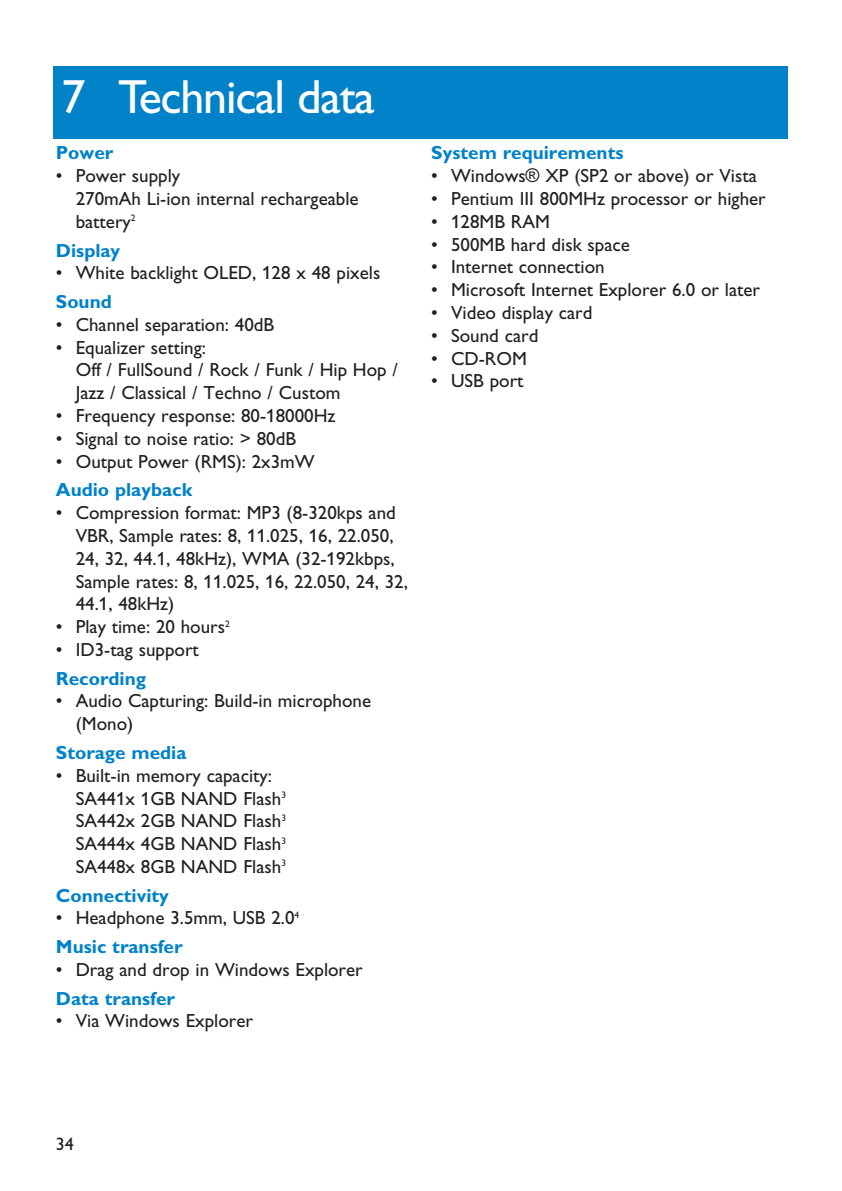
<style>
.page{position:relative;width:842px;height:1191px;background:#fff}
.page>*{position:absolute;margin:0;border:0;box-sizing:border-box;transform-origin:0 0}
.t1{font:48px "Gill Sans";letter-spacing:-.025em;color:#fff}
.t2{font:19px/22.8px "Gill Alt One";color:#231f20}
.t3{font:700 19px "Gill Alt One";color:#0082c8}
.t4{font:18px "Gill Alt One";color:#231f20}
.s1{font-weight:700;color:#0082c8}
</style>
<div class="page">
<div style="left:54px;top:66px;width:734px;height:72px;background:#0082c8"></div>
<h1 class="t1" style="left:62px;top:80px;width:315px">7 Technical data</h1>
<p class="t3" style="left:56px;top:146px;width:59px">Power</p>
<p class="t2" style="left:76px;top:166px;width:285px;text-indent:-20px">• Power supply<br>270mAh Li-ion internal rechargeable battery<sup>2</sup></p>
<p class="t3" style="left:56px;top:243px;width:66px">Display</p>
<p class="t2" style="left:56px;top:264px;width:326px">• White backlight OLED, 128 x 48 pixels</p>
<p class="t3" style="left:56px;top:295px;width:57px">Sound</p>
<p class="t2" style="left:56px;top:315px;width:220px">• Channel separation: 40dB</p>
<p class="t2" style="left:76px;top:338px;width:324px;text-indent:-20px">• Equalizer setting:<br>Off / FullSound / Rock / Funk / Hip Hop /<br>Jazz / Classical / Techno / Custom</p>
<p class="t2" style="left:56px;top:406px;width:281px">• Frequency response: 80-18000Hz</p>
<p class="t2" style="left:56px;top:429px;width:242px">• Signal to noise ratio: &gt; 80dB</p>
<p class="t2" style="left:56px;top:452px;width:260px">• Output Power (RMS): 2x3mW</p>
<p class="t3" style="left:56px;top:483px;width:138px">Audio playback</p>
<p class="t2" style="left:76px;top:503px;width:334px;text-indent:-20px">• Compression format: MP3 (8-320kps and VBR, Sample rates: 8, 11.025, 16, 22.050, 24, 32, 44.1, 48kHz), WMA (32-192kbps, Sample rates: 8, 11.025, 16, 22.050, 24, 32, 44.1, 48kHz)</p>
<p class="t2" style="left:56px;top:617px;width:175px">• Play time: 20 hours<sup>2</sup></p>
<p class="t2" style="left:56px;top:640px;width:144px">• ID3-tag support</p>
<p class="t3" style="left:56px;top:671px;width:92px">Recording</p>
<p class="t2" style="left:76px;top:691px;width:297px;text-indent:-20px">• Audio Capturing: Build-in microphone (Mono)</p>
<p class="t3" style="left:56px;top:746px;width:132px">Storage media</p>
<p class="t2" style="left:76px;top:766px;width:212px;text-indent:-20px">• Built-in memory capacity:<br>SA441x 1GB NAND Flash<sup>3<br></sup>SA442x 2GB NAND Flash<sup>3<br></sup>SA444x 4GB NAND Flash<sup>3<br></sup>SA448x 8GB NAND Flash<sup>3</sup></p>
<p class="t3" style="left:56px;top:888px;width:115px">Connectivity</p>
<p class="t2" style="left:56px;top:906px;width:245px;line-height:28.6px">• Headphone 3.5mm, USB 2.0<sup>4<br></sup><span class="s1">Music transfer</span></p>
<p class="t2" style="left:56px;top:960px;width:308px">• Drag and drop in Windows Explorer</p>
<p class="t3" style="left:56px;top:991px;width:121px">Data transfer</p>
<p class="t2" style="left:56px;top:1011px;width:199px">• Via Windows Explorer</p>
<p class="t3" style="left:431px;top:146px;width:194px">System requirements</p>
<p class="t2" style="left:431px;top:166px;width:327px">• Windows® XP (SP2 or above) or Vista</p>
<p class="t2" style="left:431px;top:189px;width:336px">• Pentium III 800MHz processor or higher</p>
<p class="t2" style="left:431px;top:212px;width:120px">• 128MB RAM</p>
<p class="t2" style="left:431px;top:235px;width:200px">• 500MB hard disk space</p>
<p class="t2" style="left:431px;top:258px;width:175px">• Internet connection</p>
<p class="t2" style="left:431px;top:280px;width:330px">• Microsoft Internet Explorer 6.0 or later</p>
<p class="t2" style="left:431px;top:303px;width:163px">• Video display card</p>
<p class="t2" style="left:431px;top:326px;width:109px">• Sound card</p>
<p class="t2" style="left:431px;top:349px;width:97px">• CD-ROM</p>
<p class="t2" style="left:431px;top:372px;width:94px">• USB port</p>
<p class="t4" style="left:56px;top:1137px;width:19px">34</p>
</div>
